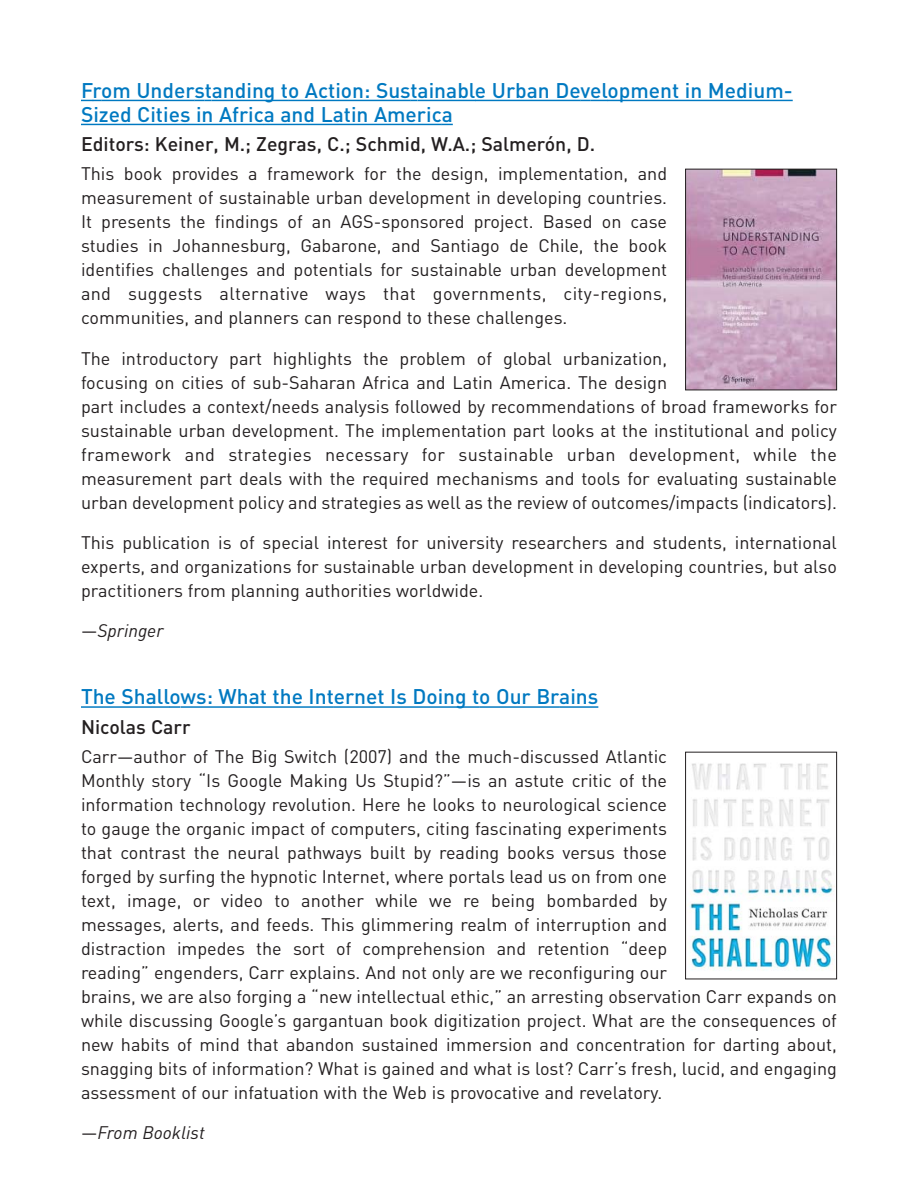
<style>
.page{position:relative;width:918px;height:1188px;background:#fff}
.page>*{position:absolute;margin:0;border:0;box-sizing:border-box;transform-origin:0 0}
.t1{font:500 21px/24px "DIN";color:#0079c1}
.t2{font:500 19.5px "DIN";color:#231f20}
.t3{font:18px/24px "DIN";color:#231f20;text-align:justify}
.t4{font:italic 18px "DIN";color:#231f20}
.s1{font-style:normal}
</style>
<div class="page">
<svg style="left:81px;top:100px;width:20px;height:1px"></svg>
<hr style="left:101px;top:100px;width:94px;height:1px;background:#0079c1">
<svg style="left:194px;top:100px;width:18px;height:1px"></svg>
<hr style="left:212px;top:100px;width:76px;height:1px;background:#0079c1">
<hr style="left:288px;top:100px;width:123px;height:1px;background:#0079c1">
<hr style="left:418px;top:100px;width:58px;height:1px;background:#0079c1">
<hr style="left:475px;top:100px;width:106px;height:1px;background:#0079c1">
<svg style="left:581px;top:100px;width:27px;height:1px"></svg>
<hr style="left:608px;top:100px;width:185px;height:1px;background:#0079c1">
<hr style="left:81px;top:124px;width:183px;height:1px;background:#0079c1">
<hr style="left:264px;top:124px;width:178px;height:1px;background:#0079c1">
<hr style="left:81px;top:706px;width:89px;height:2px;background:#0079c1">
<svg style="left:170px;top:706px;width:10px;height:2px"></svg>
<hr style="left:181px;top:706px;width:153px;height:2px;background:#0079c1">
<hr style="left:334px;top:706px;width:145px;height:2px;background:#0079c1">
<hr style="left:479px;top:706px;width:81px;height:2px;background:#0079c1">
<hr style="left:559px;top:706px;width:39px;height:2px;background:#0079c1">
<img style="left:687px;top:171px;width:148px;height:217px">
<div style="left:685px;top:169px;width:152px;height:221px;border:1px solid #231f20"></div>
<img style="left:689px;top:763px;width:146px;height:208px">
<div style="left:685px;top:752px;width:152px;height:227px;border:1px solid #231f20"></div>
<p class="t1" style="left:81px;top:80px;width:713px">From Understanding to Action: Sustainable Urban Development in Medium-<br>Sized Cities in Africa and Latin America</p>
<p class="t2" style="left:81px;top:137px;width:516px">Editors: Keiner, M.; Zegras, C.; Schmid, W.A.; Salmerón, D.</p>
<p class="t3" style="left:81px;top:164px;width:588px">This book provides a framework for the design, implementation, and measurement of sustainable urban development in developing countries.<br>It presents the findings of an AGS-sponsored project. Based on case studies in Johannesburg, Gabarone, and Santiago de Chile, the book identifies challenges and potentials for sustainable urban development and suggests alternative ways that governments, city-regions, communities, and planners can respond to these challenges.</p>
<p class="t3" style="left:81px;top:348px;width:758px;text-align:left">The introductory part highlights the problem of global urbanization,<br>focusing on cities of sub-Saharan Africa and Latin America. The design<br>part includes a context/needs analysis followed by recommendations of broad frameworks for sustainable urban development. The implementation part looks at the institutional and policy framework and strategies necessary for sustainable urban development, while the measurement part deals with the required mechanisms and tools for evaluating sustainable urban development policy and strategies as well as the review of outcomes/impacts (indicators).</p>
<p class="t3" style="left:81px;top:532px;width:757px">This publication is of special interest for university researchers and students, international experts, and organizations for sustainable urban development in developing countries, but also practitioners from planning authorities worldwide.</p>
<p class="t4" style="left:81px;top:624px;width:84px"><span class="s1">—</span>Springer</p>
<p class="t1" style="left:81px;top:687px;width:519px">The Shallows: What the Internet Is Doing to Our Brains</p>
<p class="t2" style="left:81px;top:720px;width:111px">Nicolas Carr</p>
<p class="t3" style="left:81px;top:747px;width:758px;text-align:left">Carr—author of The Big Switch (2007) and the much-discussed Atlantic<br>Monthly story “Is Google Making Us Stupid?”—is an astute critic of the<br>information technology revolution. Here he looks to neurological science<br>to gauge the organic impact of computers, citing fascinating experiments<br>that contrast the neural pathways built by reading books versus those<br>forged by surfing the hypnotic Internet, where portals lead us on from one<br>text, image, or video to another while we re being bombarded by<br>messages, alerts, and feeds. This glimmering realm of interruption and<br>distraction impedes the sort of comprehension and retention “deep<br>reading” engenders, Carr explains. And not only are we reconfiguring our<br>brains, we are also forging a “new intellectual ethic,” an arresting observation Carr expands on while discussing Google’s gargantuan book digitization project. What are the consequences of new habits of mind that abandon sustained immersion and concentration for darting about, snagging bits of information? What is gained and what is lost? Carr’s fresh, lucid, and engaging assessment of our infatuation with the Web is provocative and revelatory.</p>
<p class="t4" style="left:81px;top:1126px;width:125px"><span class="s1">—</span>From Booklist</p>
</div>
